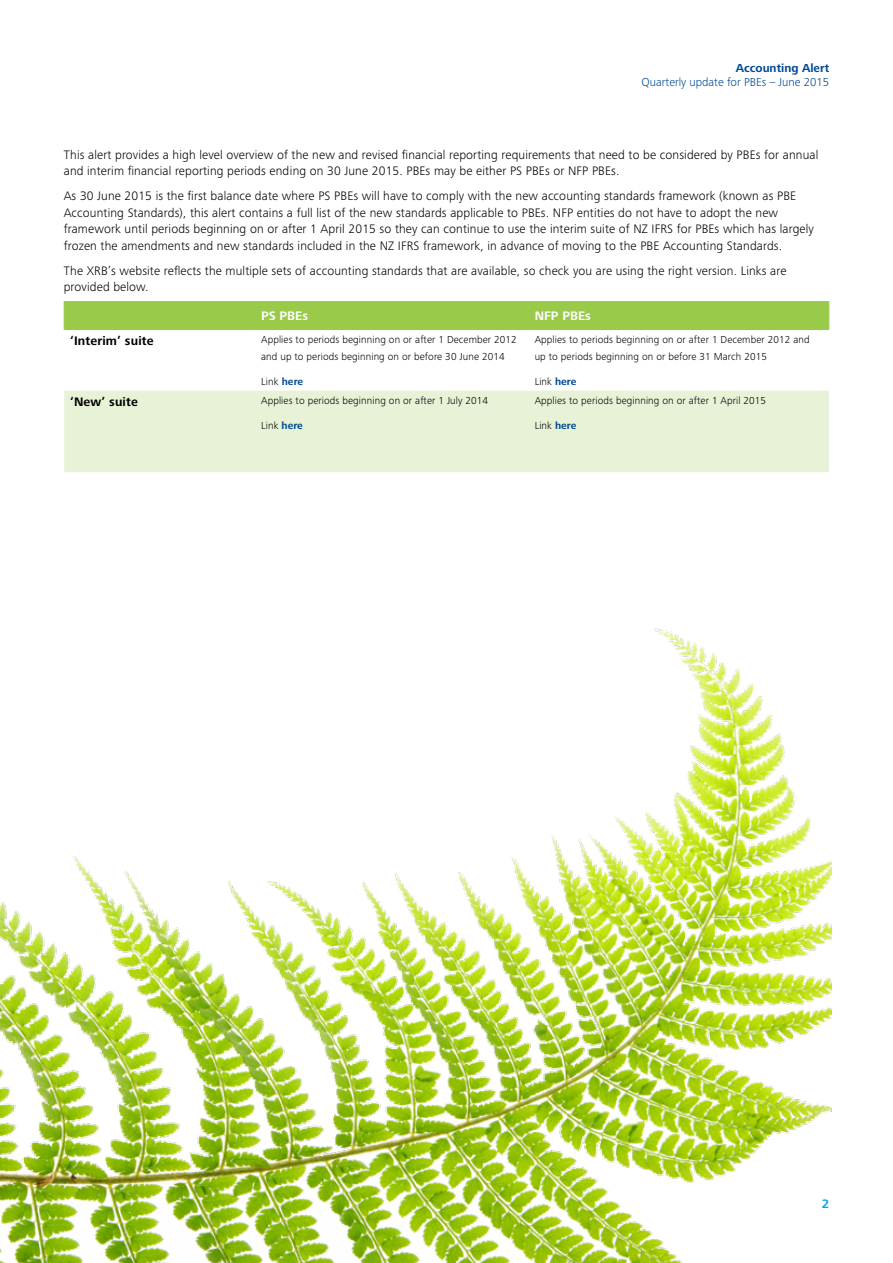
<style>
.page{position:relative;width:893px;height:1263px;background:#fff}
.page>*{position:absolute;margin:0;border:0;box-sizing:border-box;transform-origin:0 0}
.t1{font:300 12.75px/16.5px "Frutiger Next Pro";letter-spacing:.01em;color:#000}
.t2{font:700 12.75px "Frutiger Next Pro";letter-spacing:.01em;color:#000}
.t3{font:700 12.75px "Frutiger Next Pro";color:#fff}
.t4{font:700 12.75px "Frutiger Next Pro";color:#00aae7}
.t5{font:300 12px "Frutiger Next Pro";color:#004a94}
.t6{font:700 12px "Frutiger Next Pro";color:#004a94}
.t7{font:300 10.5px/16.5px "Frutiger Next Pro";letter-spacing:.01em;color:#000}
.s1{font-weight:700;color:#004a94}
</style>
<div class="page">
<div style="left:64px;top:391px;width:765px;height:81px;background:#e8f2d7"></div>
<hr style="left:64px;top:301px;width:191px;height:1px;background:#99ca49">
<hr style="left:255px;top:301px;width:274px;height:1px;background:#99ca49">
<hr style="left:529px;top:301px;width:300px;height:1px;background:#99ca49">
<div style="left:64px;top:302px;width:765px;height:27px;background:#99ca49"></div>
<hr style="left:64px;top:329px;width:191px;height:1px;background:#99ca49">
<hr style="left:255px;top:329px;width:274px;height:1px;background:#99ca49">
<hr style="left:529px;top:329px;width:300px;height:1px;background:#99ca49">
<img style="left:0;top:628px;width:831px;height:635px">
<p class="t6" style="left:736px;top:62px;width:95px">Accounting Alert</p>
<p class="t5" style="left:641px;top:75px;width:189px">Quarterly update for PBEs – June 2015</p>
<p class="t1" style="left:64px;top:146px;width:756px">This alert provides a high level overview of the new and revised financial reporting requirements that need to be considered by PBEs for annual and interim financial reporting periods ending on 30 June 2015. PBEs may be either PS PBEs or NFP PBEs.</p>
<p class="t1" style="left:64px;top:188px;width:752px">As 30 June 2015 is the first balance date where PS PBEs will have to comply with the new accounting standards framework (known as PBE Accounting Standards), this alert contains a full list of the new standards applicable to PBEs. NFP entities do not have to adopt the new framework until periods beginning on or after 1 April 2015 so they can continue to use the interim suite of NZ IFRS for PBEs which has largely frozen the amendments and new standards included in the NZ IFRS framework, in advance of moving to the PBE Accounting Standards.</p>
<p class="t1" style="left:64px;top:262px;width:724px">The XRB’s website reflects the multiple sets of accounting standards that are available, so check you are using the right version. Links are provided below.</p>
<p class="t3" style="left:261px;top:309px;width:48px">PS PBEs</p>
<p class="t3" style="left:535px;top:309px;width:58px">NFP PBEs</p>
<p class="t2" style="left:70px;top:333px;width:85px">‘Interim’ suite</p>
<p class="t7" style="left:261px;top:331px;width:257px">Applies to periods beginning on or after 1 December 2012 and up to periods beginning on or before 30 June 2014</p>
<p class="t7" style="left:261px;top:373px;width:44px">Link <span class="s1">here</span></p>
<p class="t7" style="left:535px;top:331px;width:276px">Applies to periods beginning on or after 1 December 2012 and up to periods beginning on or before 31 March 2015</p>
<p class="t7" style="left:535px;top:373px;width:43px">Link <span class="s1">here</span></p>
<p class="t2" style="left:70px;top:394px;width:69px">‘New’ suite</p>
<p class="t7" style="left:261px;top:392px;width:229px">Applies to periods beginning on or after 1 July 2014</p>
<p class="t7" style="left:261px;top:417px;width:43px">Link <span class="s1">here</span></p>
<p class="t7" style="left:535px;top:392px;width:233px">Applies to periods beginning on or after 1 April 2015</p>
<p class="t7" style="left:535px;top:417px;width:43px">Link <span class="s1">here</span></p>
<p class="t4" style="left:822px;top:1197px;width:9px">2</p>
</div>
